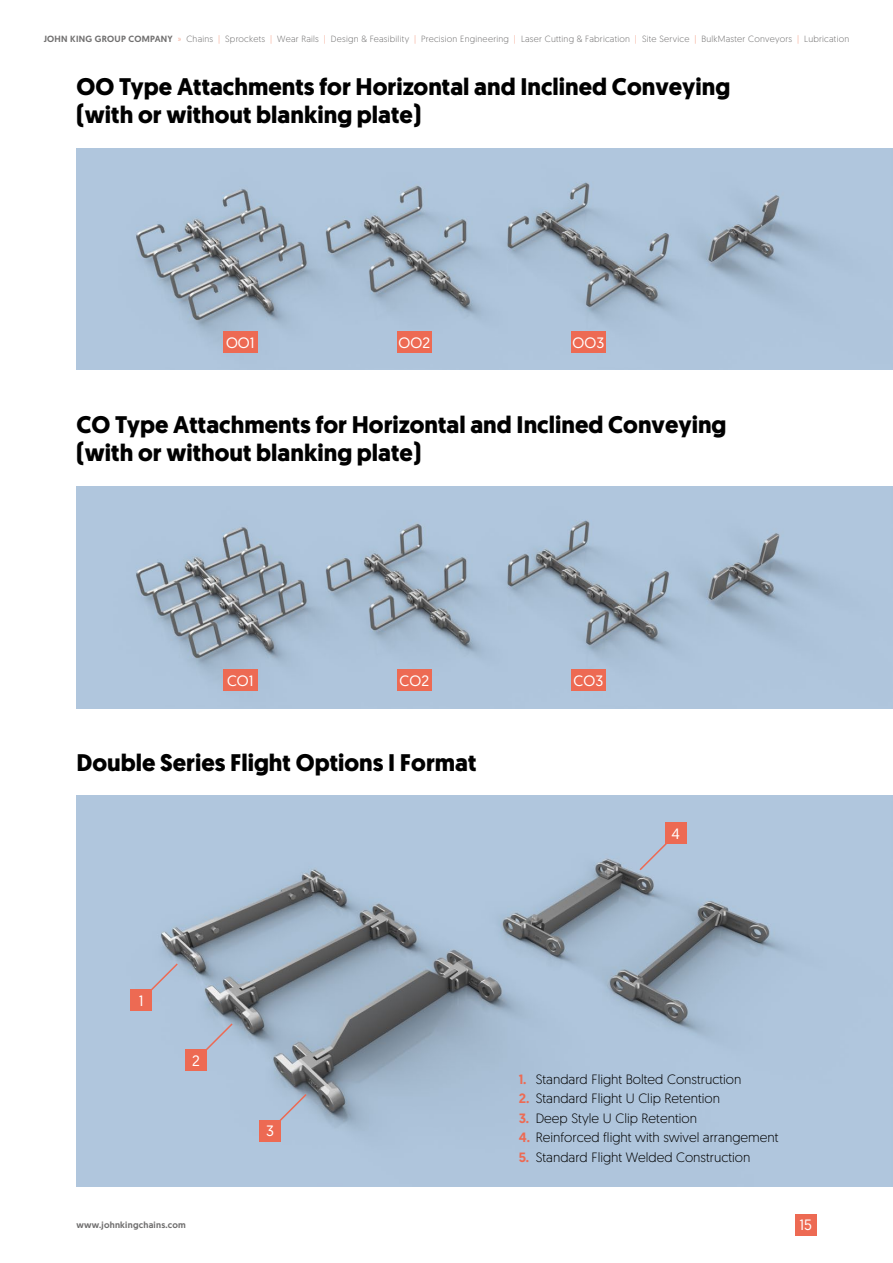
<style>
.page{position:relative;width:893px;height:1263px;background:#fff}
.page>*{position:absolute;margin:0;border:0;box-sizing:border-box;transform-origin:0 0}
.t1{font:700 24px/28.8px "Geomanist";color:#000}
.t2{font:15px "Geomanist";color:#fff}
.t3{font:300 13.5px "Geomanist";color:#000}
.t4{font:300 9px "Geomanist";letter-spacing:.025em;color:#706f6f}
.t5{font:500 9px "Geomanist";letter-spacing:.025em;color:#706f6f}
.s1{font-weight:500}
.s2{color:#f49c83}
.s3{font-weight:500;color:#ed6a53}
</style>
<div class="page">
<img style="left:77px;top:149px;width:816px;height:221px">
<img style="left:77px;top:487px;width:816px;height:221px">
<img style="left:77px;top:795px;width:816px;height:391px">
<div style="left:131px;top:990px;width:21px;height:21px;background:#ed6a53"></div>
<div style="left:665px;top:823px;width:21px;height:21px;background:#ed6a53"></div>
<div style="left:185px;top:1050px;width:22px;height:21px;background:#ed6a53"></div>
<div style="left:259px;top:1120px;width:22px;height:21px;background:#ed6a53"></div>
<svg style="left:148px;top:962px;width:31px;height:31px"></svg>
<svg style="left:638px;top:841px;width:31px;height:31px"></svg>
<svg style="left:203px;top:1022px;width:31px;height:31px"></svg>
<svg style="left:277px;top:1092px;width:31px;height:31px"></svg>
<div style="left:223px;top:332px;width:34px;height:21px;background:#ed6a53"></div>
<div style="left:223px;top:670px;width:34px;height:21px;background:#ed6a53"></div>
<div style="left:397px;top:332px;width:34px;height:21px;background:#ed6a53"></div>
<div style="left:397px;top:670px;width:34px;height:21px;background:#ed6a53"></div>
<div style="left:571px;top:332px;width:34px;height:21px;background:#ed6a53"></div>
<div style="left:571px;top:670px;width:34px;height:21px;background:#ed6a53"></div>
<div style="left:795px;top:1214px;width:21px;height:21px;background:#ed6a53"></div>
<p class="t4" style="left:44px;top:33px;width:807px"><span class="s1">JOHN KING GROUP COMPANY</span> <span class="s2">»</span> Chains <span class="s2">|</span> Sprockets <span class="s2">|</span> Wear Rails <span class="s2">|</span> Design &amp; Feasibility <span class="s2">|</span> Precision Engineering <span class="s2">|</span> Laser Cutting &amp; Fabrication <span class="s2">|</span> Site Service <span class="s2">|</span> BulkMaster Conveyors <span class="s2">|</span> Lubrication</p>
<p class="t1" style="left:77px;top:72px;width:655px">OO Type Attachments for Horizontal and Inclined Conveying (with or without blanking plate)</p>
<p class="t2" style="left:226px;top:333px;width:30px">OO1</p>
<p class="t2" style="left:399px;top:333px;width:33px">OO2</p>
<p class="t2" style="left:573px;top:333px;width:33px">OO3</p>
<p class="t1" style="left:77px;top:410px;width:651px">CO Type Attachments for Horizontal and Inclined Conveying (with or without blanking plate)</p>
<p class="t2" style="left:227px;top:671px;width:28px">CO1</p>
<p class="t2" style="left:400px;top:671px;width:31px">CO2</p>
<p class="t1" style="left:77px;top:748px;width:401px">Double Series Flight Options I Format</p>
<p class="t2" style="left:574px;top:671px;width:31px">CO3</p>
<p class="t2" style="left:671px;top:824px;width:10px">4</p>
<p class="t2" style="left:139px;top:991px;width:6px">1</p>
<p class="t2" style="left:192px;top:1051px;width:9px">2</p>
<p class="t2" style="left:266px;top:1121px;width:9px">3</p>
<p class="t3" style="left:519px;top:1070px;width:224px"><span class="s3">1.</span> Standard Flight Bolted Construction</p>
<p class="t3" style="left:519px;top:1090px;width:203px"><span class="s3">2.</span> Standard Flight U Clip Retention</p>
<p class="t3" style="left:519px;top:1109px;width:180px"><span class="s3">3.</span> Deep Style U Clip Retention</p>
<p class="t3" style="left:519px;top:1129px;width:261px"><span class="s3">4.</span> Reinforced flight with swivel arrangement</p>
<p class="t3" style="left:519px;top:1148px;width:233px"><span class="s3">5.</span> Standard Flight Welded Construction</p>
<p class="t5" style="left:77px;top:1219px;width:111px">www.johnkingchains.com</p>
<p class="t2" style="left:799px;top:1215px;width:14px">15</p>
</div>
